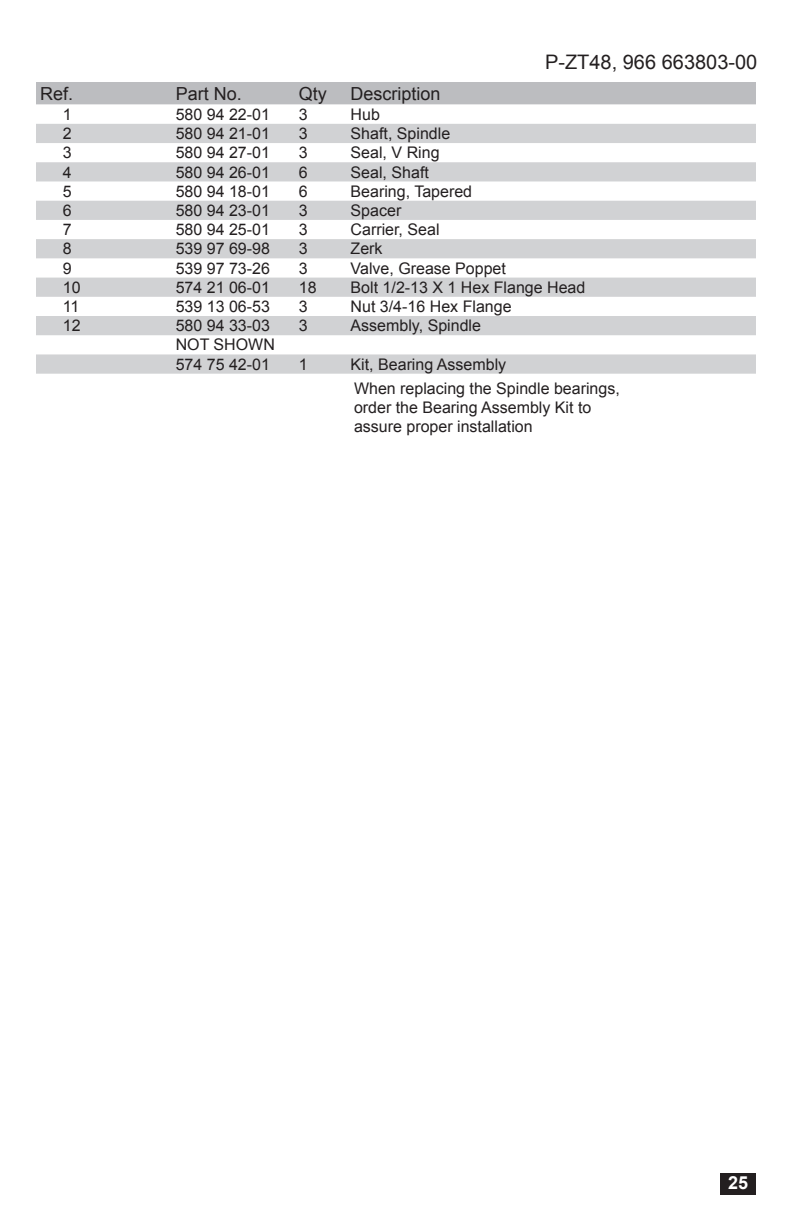
<style>
.page{position:relative;width:792px;height:1224px;background:#fff}
.page>*{position:absolute;margin:0;border:0;box-sizing:border-box;transform-origin:0 0}
.t1{font:20px "Arial";color:#231f20}
.Part_Head{font:18px "Arial";color:#231f20}
.t2{font:700 18px "Arial";color:#fff}
.PARTS{font:16px "Arial";color:#231f20}
.Body_Text{font:16px/19.2px "Arial";color:#231f20}
</style>
<div class="page">
<div style="left:721px;top:1174px;width:35px;height:21px;background:#231f20"></div>
<div style="left:36px;top:82px;width:720px;height:23px;background:#bcbdc0"></div>
<svg style="left:36px;top:124px;width:720px;height:250px;fill:#d1d2d4"></svg>
<p class="t1" style="left:545px;top:48px;width:214px">P-ZT48, 966 663803-00</p>
<p class="Part_Head" style="left:40px;top:82px;width:35px">Ref.</p>
<p class="Part_Head" style="left:176px;top:82px;width:68px">Part No.</p>
<p class="Part_Head" style="left:299px;top:82px;width:30px">Qty</p>
<p class="Part_Head" style="left:351px;top:82px;width:92px">Description</p>
<p class="Body_Text" style="left:63px;top:105px;width:10px">1</p>
<p class="PARTS" style="left:176px;top:104px;width:96px">580 94 22-01</p>
<p class="PARTS" style="left:299px;top:104px;width:10px">3</p>
<p class="PARTS" style="left:351px;top:104px;width:31px">Hub</p>
<p class="Body_Text" style="left:63px;top:124px;width:10px">2</p>
<p class="PARTS" style="left:176px;top:123px;width:96px">580 94 21-01</p>
<p class="PARTS" style="left:299px;top:123px;width:10px">3</p>
<p class="PARTS" style="left:351px;top:123px;width:101px">Shaft, Spindle</p>
<p class="Body_Text" style="left:63px;top:143px;width:10px">3</p>
<p class="PARTS" style="left:176px;top:142px;width:96px">580 94 27-01</p>
<p class="PARTS" style="left:299px;top:142px;width:10px">3</p>
<p class="PARTS" style="left:351px;top:142px;width:90px">Seal, V Ring</p>
<p class="Body_Text" style="left:63px;top:162px;width:10px">4</p>
<p class="PARTS" style="left:176px;top:161px;width:96px">580 94 26-01</p>
<p class="PARTS" style="left:299px;top:161px;width:10px">6</p>
<p class="PARTS" style="left:351px;top:161px;width:80px">Seal, Shaft</p>
<p class="Body_Text" style="left:63px;top:182px;width:10px">5</p>
<p class="PARTS" style="left:176px;top:181px;width:96px">580 94 18-01</p>
<p class="PARTS" style="left:299px;top:181px;width:10px">6</p>
<p class="PARTS" style="left:351px;top:181px;width:123px">Bearing, Tapered</p>
<p class="Body_Text" style="left:63px;top:201px;width:10px">6</p>
<p class="PARTS" style="left:176px;top:200px;width:96px">580 94 23-01</p>
<p class="PARTS" style="left:299px;top:200px;width:10px">3</p>
<p class="PARTS" style="left:351px;top:200px;width:52px">Spacer</p>
<p class="Body_Text" style="left:63px;top:220px;width:10px">7</p>
<p class="PARTS" style="left:176px;top:219px;width:96px">580 94 25-01</p>
<p class="PARTS" style="left:299px;top:219px;width:10px">3</p>
<p class="PARTS" style="left:351px;top:219px;width:90px">Carrier, Seal</p>
<p class="Body_Text" style="left:63px;top:239px;width:10px">8</p>
<p class="PARTS" style="left:176px;top:238px;width:96px">539 97 69-98</p>
<p class="PARTS" style="left:299px;top:238px;width:10px">3</p>
<p class="PARTS" style="left:351px;top:238px;width:33px">Zerk</p>
<p class="Body_Text" style="left:63px;top:259px;width:10px">9</p>
<p class="PARTS" style="left:176px;top:258px;width:96px">539 97 73-26</p>
<p class="PARTS" style="left:299px;top:258px;width:10px">3</p>
<p class="PARTS" style="left:351px;top:258px;width:157px">Valve, Grease Poppet</p>
<p class="Body_Text" style="left:63px;top:278px;width:19px">10</p>
<p class="PARTS" style="left:176px;top:277px;width:96px">574 21 06-01</p>
<p class="PARTS" style="left:299px;top:277px;width:19px">18</p>
<p class="PARTS" style="left:351px;top:277px;width:236px">Bolt 1/2-13 X 1 Hex Flange Head</p>
<p class="Body_Text" style="left:63px;top:297px;width:18px">11</p>
<p class="PARTS" style="left:176px;top:296px;width:96px">539 13 06-53</p>
<p class="PARTS" style="left:299px;top:296px;width:10px">3</p>
<p class="PARTS" style="left:351px;top:296px;width:162px">Nut 3/4-16 Hex Flange</p>
<p class="Body_Text" style="left:63px;top:316px;width:19px">12</p>
<p class="PARTS" style="left:176px;top:315px;width:96px">580 94 33-03</p>
<p class="PARTS" style="left:299px;top:315px;width:10px">3</p>
<p class="PARTS" style="left:351px;top:315px;width:132px">Assembly, Spindle</p>
<p class="PARTS" style="left:176px;top:334px;width:101px">NOT SHOWN</p>
<p class="PARTS" style="left:176px;top:354px;width:96px">574 75 42-01</p>
<p class="PARTS" style="left:299px;top:354px;width:10px">1</p>
<p class="PARTS" style="left:351px;top:354px;width:157px">Kit, Bearing Assembly</p>
<p class="Body_Text" style="left:354px;top:379px;width:267px">When replacing the Spindle bearings, order the Bearing Assembly Kit to assure proper installation</p>
<p class="t2" style="left:728px;top:1171px;width:22px">25</p>
</div>
